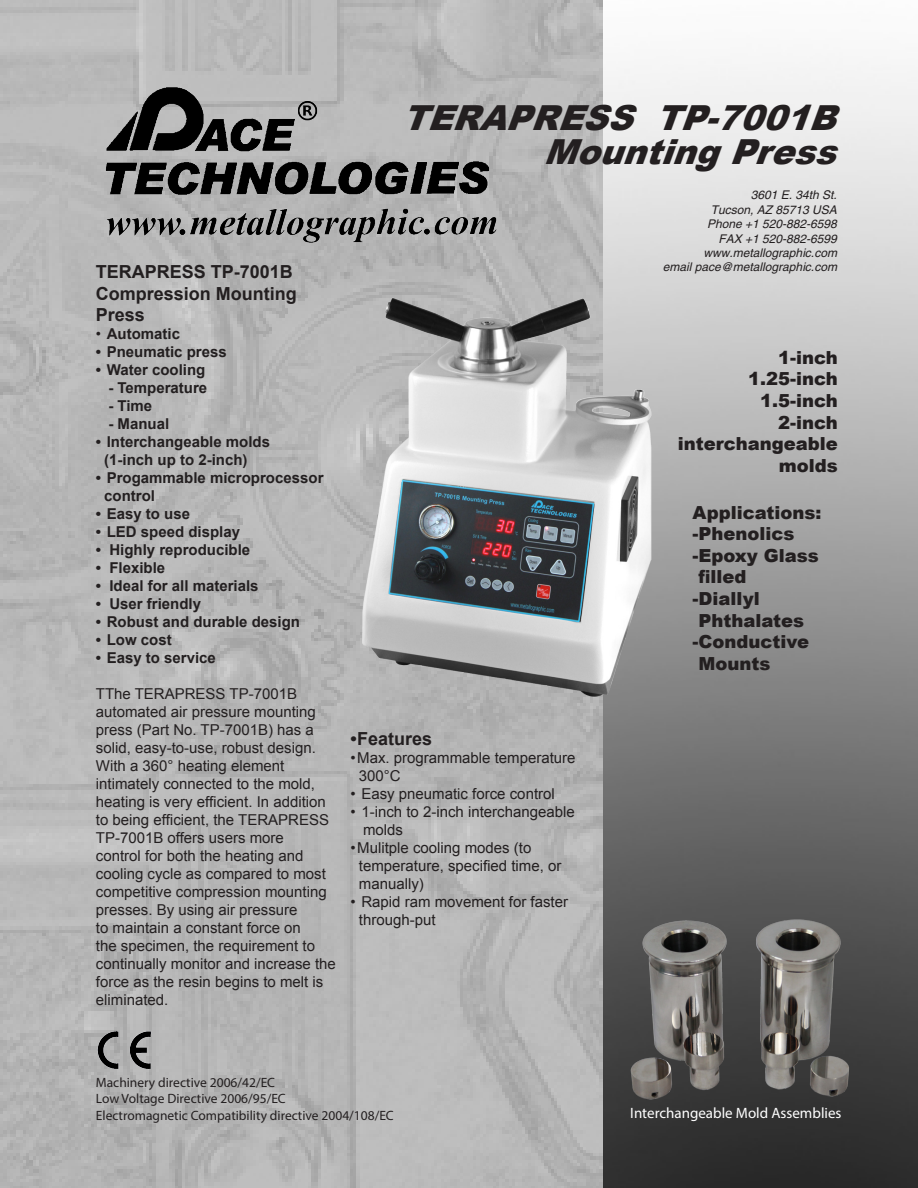
<style>
.page{position:relative;width:918px;height:1188px;background:#fff}
.page>*{position:absolute;margin:0;border:0;box-sizing:border-box;transform-origin:0 0}
.t1{font:italic 900 34.5px/34.5px "Arial";color:#231f20;text-align:right}
.t2{font:900 18px/21.6px "Arial";color:#231f20}
.Subhead_1{font:700 18px/21.6px "Arial";color:#231f20}
.t3{font:15px/18px "Arial";color:#231f20}
.t4{font:700 15px/18px "Arial";color:#231f20}
.t5{font:15px "Myriad Pro";color:#fff}
.t6{font:13.5px/16.2px "Myriad Pro";color:#231f20}
.t7{font:italic 12px "Helvetica";color:#231f20}
.s1{font-weight:400}
</style>
<div class="page">
<img style="left:0;top:0;width:603px;height:1188px">
<img style="left:603px;top:67px;width:315px;height:1121px">
<img style="left:96px;top:1028px;width:59px;height:44px">
<img style="left:96px;top:82px;width:406px;height:165px">
<img style="left:339px;top:265px;width:341px;height:448px">
<img style="left:603px;top:911px;width:264px;height:196px">
<p class="Subhead_1" style="left:96px;top:262px;width:203px">TERAPRESS TP-7001B<br>Compression Mounting<br>Press</p>
<p class="t4" style="left:96px;top:326px;width:86px"><span class="s1">•</span> Automatic</p>
<p class="t4" style="left:96px;top:344px;width:132px">• Pneumatic press</p>
<p class="t4" style="left:96px;top:362px;width:111px">• Water cooling</p>
<p class="t4" style="left:108px;top:380px;width:100px">- Temperature</p>
<p class="t4" style="left:108px;top:398px;width:45px">- Time</p>
<p class="t4" style="left:108px;top:416px;width:62px">- Manual</p>
<p class="t4" style="left:104px;top:434px;width:167px;text-indent:-8px">• Interchangeable molds (1-inch up to 2-inch)</p>
<p class="t4" style="left:104px;top:470px;width:221px;text-indent:-8px">• Progammable microprocessor control</p>
<p class="t4" style="left:96px;top:506px;width:96px">• Easy to use</p>
<p class="t4" style="left:96px;top:524px;width:146px">• LED speed display</p>
<p class="t4" style="left:96px;top:542px;width:156px">• Highly reproducible</p>
<p class="t4" style="left:96px;top:560px;width:71px">• Flexible</p>
<p class="t4" style="left:96px;top:578px;width:164px">• Ideal for all materials</p>
<p class="t4" style="left:96px;top:596px;width:107px">• User friendly</p>
<p class="t4" style="left:96px;top:614px;width:206px">• Robust and durable design</p>
<p class="t4" style="left:96px;top:632px;width:77px">• Low cost</p>
<p class="t4" style="left:96px;top:650px;width:122px">• Easy to service</p>
<p class="t3" style="left:96px;top:685px;width:242px">TThe TERAPRESS TP-7001B automated air pressure mounting press (Part No. TP-7001B) has a solid, easy-to-use, robust design.<br>With a 360° heating element intimately connected to the mold, heating is very efficient. In addition to being efficient, the TERAPRESS<br>TP-7001B offers users more<br>control for both the heating and cooling cycle as compared to most competitive compression mounting presses. By using air pressure<br>to maintain a constant force on<br>the specimen, the requirement to continually monitor and increase the force as the resin begins to melt is eliminated.</p>
<p class="t1" style="left:402px;top:99px;width:452px">TERAPRESS TP-7001B<br>MountingPress</p>
<p class="t7" style="left:751px;top:188px;width:88px">3601 E. 34th St.</p>
<p class="t7" style="left:711px;top:203px;width:128px">Tucson, AZ 85713 USA</p>
<p class="t7" style="left:707px;top:217px;width:131px">Phone +1 520-882-6598</p>
<p class="t7" style="left:719px;top:231px;width:120px">FAX +1 520-882-6599</p>
<p class="t7" style="left:704px;top:246px;width:135px">www.metallographic.com</p>
<p class="t7" style="left:663px;top:260px;width:176px">email pace@metallographic.com</p>
<p class="t2" style="left:778px;top:346px;width:61px">1-inch</p>
<p class="t2" style="left:748px;top:368px;width:91px">1.25-inch</p>
<p class="t2" style="left:760px;top:389px;width:79px">1.5-inch</p>
<p class="t2" style="left:778px;top:411px;width:61px">2-inch</p>
<p class="t2" style="left:678px;top:433px;width:162px;text-align:right">interchangeable molds</p>
<p class="Subhead_1" style="left:351px;top:729px;width:83px">• Features</p>
<p class="t3" style="left:359px;top:749px;width:218px;text-indent:-8px">• Max. programmable temperature<br>300°C</p>
<p class="t3" style="left:351px;top:785px;width:206px">• Easy pneumatic force control</p>
<p class="t3" style="left:363px;top:803px;width:213px;text-indent:-13px">• 1-inch to 2-inch interchangeable molds</p>
<p class="t3" style="left:359px;top:839px;width:204px;text-indent:-8px">• Mulitple cooling modes (to temperature, specified time, or manually)</p>
<p class="t3" style="left:359px;top:893px;width:211px;text-indent:-8px">• Rapid ram movement for faster through-put</p>
<p class="t2" style="left:693px;top:501px;width:131px">Applications:</p>
<p class="t2" style="left:693px;top:522px;width:104px">-Phenolics</p>
<p class="t2" style="left:699px;top:544px;width:122px;text-indent:-6px">-Epoxy Glass filled</p>
<p class="t2" style="left:699px;top:587px;width:107px;text-indent:-6px">-Diallyl<br>Phthalates</p>
<p class="t2" style="left:699px;top:630px;width:112px;text-indent:-6px">-Conductive<br>Mounts</p>
<p class="t6" style="left:96px;top:1074px;width:299px">Machinery directive 2006/42/EC<br>Low Voltage Directive 2006/95/EC<br>Electromagnetic Compatibility directive 2004/108/EC</p>
<p class="t5" style="left:630px;top:1104px;width:213px">Interchangeable Mold Assemblies</p>
</div>
